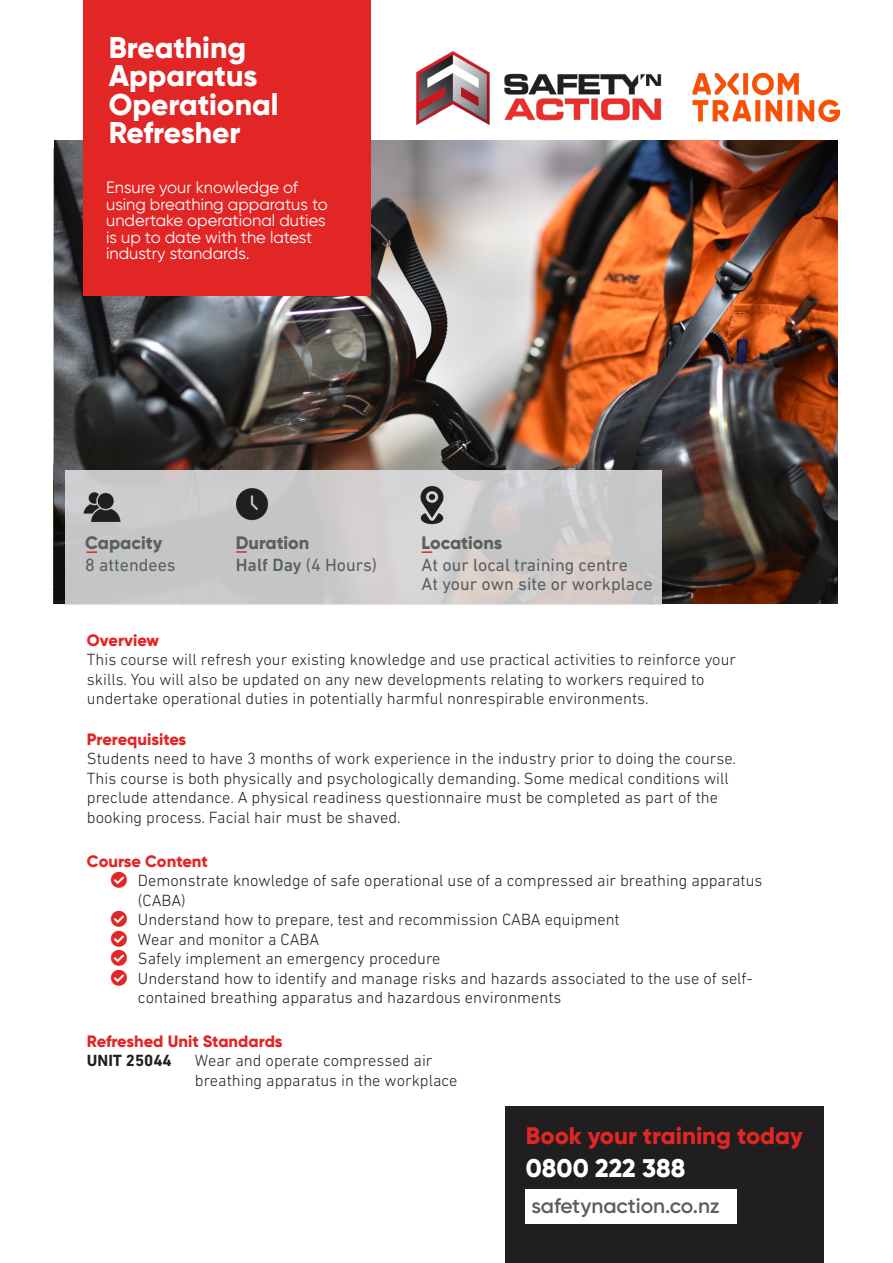
<style>
.page{position:relative;width:893px;height:1263px;background:#fff}
.page>*{position:absolute;margin:0;border:0;box-sizing:border-box;transform-origin:0 0}
.t1{font:800 30px/28.5px "Gilroy";color:#fff}
.Content_Source_Sans_7_Gray{font:800 25.5px "Gilroy";color:#fff}
.Content_Titillium_23_Bold_White{font:800 24px "Gilroy";color:#e22525}
.Content_Titillium_23_Bold_White-2{font:600 21px "Gilroy";color:#5a605e}
.Content_Source_Sans_6_Gray{font:18px "DIN Next LT Pro";color:#5a605e}
.Content_Source_Sans_6_Gray-2{font:800 18px "Gilroy";color:#5a605e}
.t2{font:300 16.5px/19.5px "DIN Next LT Pro";color:#231f20}
.t3{font:300 16.5px/19.5px "DIN Next LT Pro";color:#201e1e}
.Content_Titillium_11_SBold_Blue{font:16.5px/16.5px "Gilroy";color:#fff}
.Subheadings{font:800 16.5px "Gilroy";letter-spacing:-.005em;color:#e22525}
.t4{font:700 16.5px "DIN Next LT Pro";color:#201e1e}
.s1{font-weight:500}
</style>
<div class="page">
<div style="left:505px;top:1106px;width:318px;height:157px;background:#201e1e"></div>
<img style="left:54px;top:141px;width:784px;height:462px">
<div style="left:84px;top:0;width:287px;height:296px;background:#e22525"></div>
<div style="left:526px;top:1189px;width:211px;height:34px;background:#fff"></div>
<img style="left:416px;top:52px;width:424px;height:72px">
<div style="left:65px;top:470px;width:597px;height:134px;background:#c5c6c7"></div>
<img style="left:352px;top:480px;width:304px;height:124px">
<img style="left:410px;top:484px;width:45px;height:43px">
<img style="left:236px;top:488px;width:33px;height:33px">
<img style="left:83px;top:492px;width:38px;height:30px">
<svg style="left:86px;top:551px;width:11px;height:2px"></svg>
<svg style="left:236px;top:551px;width:11px;height:2px"></svg>
<svg style="left:422px;top:551px;width:10px;height:2px"></svg>
<p class="t1" style="left:109px;top:33px;width:171px">Breathing<br>Apparatus<br>Operational</p>
<p class="t1" style="left:109px;top:118px;width:133px">Refresher</p>
<p class="Content_Titillium_11_SBold_Blue" style="left:106px;top:179px;width:223px">Ensure your knowledge of using breathing apparatus to undertake operational duties is up to date with the latest industry standards.</p>
<p class="Content_Source_Sans_6_Gray-2" style="left:85px;top:531px;width:79px">Capacity</p>
<p class="Content_Source_Sans_6_Gray" style="left:85px;top:555px;width:92px">8 attendees</p>
<p class="Content_Source_Sans_6_Gray-2" style="left:236px;top:531px;width:75px">Duration</p>
<p class="Content_Source_Sans_6_Gray" style="left:236px;top:555px;width:143px"><span class="s1">Half Day</span> (4 Hours)</p>
<p class="Content_Source_Sans_6_Gray-2" style="left:422px;top:531px;width:82px">Locations</p>
<p class="Content_Source_Sans_6_Gray" style="left:422px;top:555px;width:208px">At our local training centre</p>
<p class="Content_Source_Sans_6_Gray" style="left:422px;top:574px;width:232px">At your own site or workplace</p>
<p class="Subheadings" style="left:87px;top:630px;width:74px">Overview</p>
<p class="t2" style="left:87px;top:650px;width:651px">This course will refresh your existing knowledge and use practical activities to reinforce your skills. You will also be updated on any new developments relating to workers required to undertake operational duties in potentially harmful nonrespirable environments.</p>
<p class="Subheadings" style="left:87px;top:729px;width:101px">Prerequisites</p>
<p class="t2" style="left:87px;top:749px;width:651px">Students need to have 3 months of work experience in the industry prior to doing the course.</p>
<p class="t2" style="left:87px;top:768px;width:643px">This course is both physically and psychologically demanding. Some medical conditions will preclude attendance. A physical readiness questionnaire must be completed as part of the booking process. Facial hair must be shaved.</p>
<p class="Subheadings" style="left:87px;top:850px;width:123px">Course Content</p>
<p class="t3" style="left:138px;top:870px;width:626px">Demonstrate knowledge of safe operational use of a compressed air breathing apparatus (CABA)</p>
<p class="t3" style="left:138px;top:909px;width:483px">Understand how to prepare, test and recommission CABA equipment</p>
<p class="t3" style="left:138px;top:929px;width:183px">Wear and monitor a CABA</p>
<p class="t3" style="left:138px;top:948px;width:304px">Safely implement an emergency procedure</p>
<p class="t3" style="left:138px;top:968px;width:616px">Understand how to identify and manage risks and hazards associated to the use of self&shy;contained breathing apparatus and hazardous environments</p>
<p class="Subheadings" style="left:87px;top:1030px;width:197px">Refreshed Unit Standards</p>
<p class="t4" style="left:87px;top:1051px;width:86px">UNIT 25044</p>
<p class="t2" style="left:195px;top:1050px;width:239px">Wear and operate compressed air</p>
<p class="t2" style="left:195px;top:1070px;width:264px">breathing apparatus in the workplace</p>
<p class="Content_Titillium_23_Bold_White" style="left:526px;top:1120px;width:278px">Book your training today</p>
<p class="Content_Source_Sans_7_Gray" style="left:526px;top:1152px;width:161px">0800 222 388</p>
<p class="Content_Titillium_23_Bold_White-2" style="left:531px;top:1193px;width:190px">safetynaction.co.nz</p>
</div>
